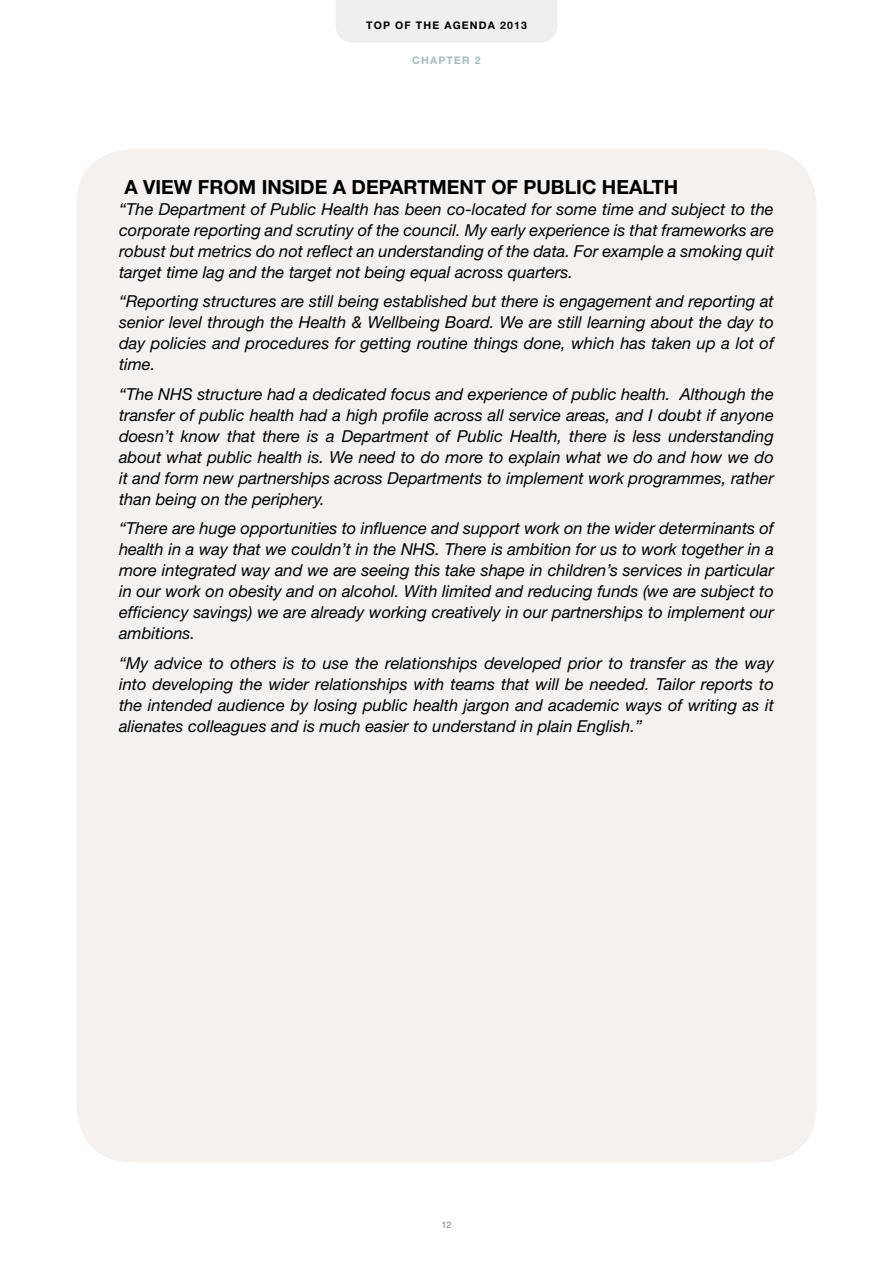
<style>
.page{position:relative;width:893px;height:1263px;background:#fff}
.page>*{position:absolute;margin:0;border:0;box-sizing:border-box;transform-origin:0 0}
.t1{font:700 19.5px "Helvetica Neue";color:#000}
.t2{font:italic 16.5px/21px "Helvetica Neue";color:#000;text-align:justify}
.t3{font:700 10.5px "Helvetica Neue";letter-spacing:.11em;color:#000}
.t4{font:700 10.5px "Helvetica Neue";letter-spacing:.11em;color:#a6bbc3}
.t5{font:9px "Helvetica Neue";color:#73797c}
</style>
<div class="page">
<div style="left:336px;top:0;width:221px;height:42px;background:#edeff0"></div>
<div style="left:77px;top:149px;width:739px;height:1013px;background:#f4f1ee;border-radius:55px"></div>
<p class="t3" style="left:366px;top:19px;width:17px">TOP</p>
<p class="t3" style="left:395px;top:19px;width:9px">OF</p>
<p class="t3" style="left:416px;top:19px;width:16px">THE</p>
<p class="t3" style="left:444px;top:19px;width:18px">AGEND</p>
<p class="t3" style="left:488px;top:19px;width:41px">A 2013</p>
<p class="t4" style="left:412px;top:54px;width:70px">CHAPTER 2</p>
<p class="t1" style="left:124px;top:175px;width:555px">A VIEW FROM INSIDE A DEPARTMENT OF PUBLIC HEALTH</p>
<p class="t2" style="left:119px;top:198px;width:656px">“The Department of Public Health has been co-located for some time and subject to the corporate reporting and scrutiny of the council. My early experience is that frameworks are robust but metrics do not reflect an understanding of the data. For example a smoking quit target time lag and the target not being equal across quarters.</p>
<p class="t2" style="left:119px;top:291px;width:656px">“Reporting structures are still being established but there is engagement and reporting at senior level through the Health &amp; Wellbeing Board. We are still learning about the day to day policies and procedures for getting routine things done, which has taken up a lot of time.</p>
<p class="t2" style="left:119px;top:383px;width:656px">“The NHS structure had a dedicated focus and experience of public health. Although the transfer of public health had a high profile across all service areas, and I doubt if anyone doesn’t know that there is a Department of Public Health, there is less understanding about what public health is. We need to do more to explain what we do and how we do it and form new partnerships across Departments to implement work programmes, rather than being on the periphery.</p>
<p class="t2" style="left:119px;top:518px;width:656px">“There are huge opportunities to influence and support work on the wider determinants of health in a way that we couldn’t in the NHS. There is ambition for us to work together in a more integrated way and we are seeing this take shape in children’s services in particular in our work on obesity and on alcohol. With limited and reducing funds (we are subject to efficiency savings) we are already working creatively in our partnerships to implement our ambitions.</p>
<p class="t2" style="left:119px;top:652px;width:656px">“My advice to others is to use the relationships developed prior to transfer as the way into developing the wider relationships with teams that will be needed. Tailor reports to the intended audience by losing public health jargon and academic ways of writing as it alienates colleagues and is much easier to understand in plain English.”</p>
<p class="t5" style="left:441px;top:1219px;width:12px">12</p>
</div>
